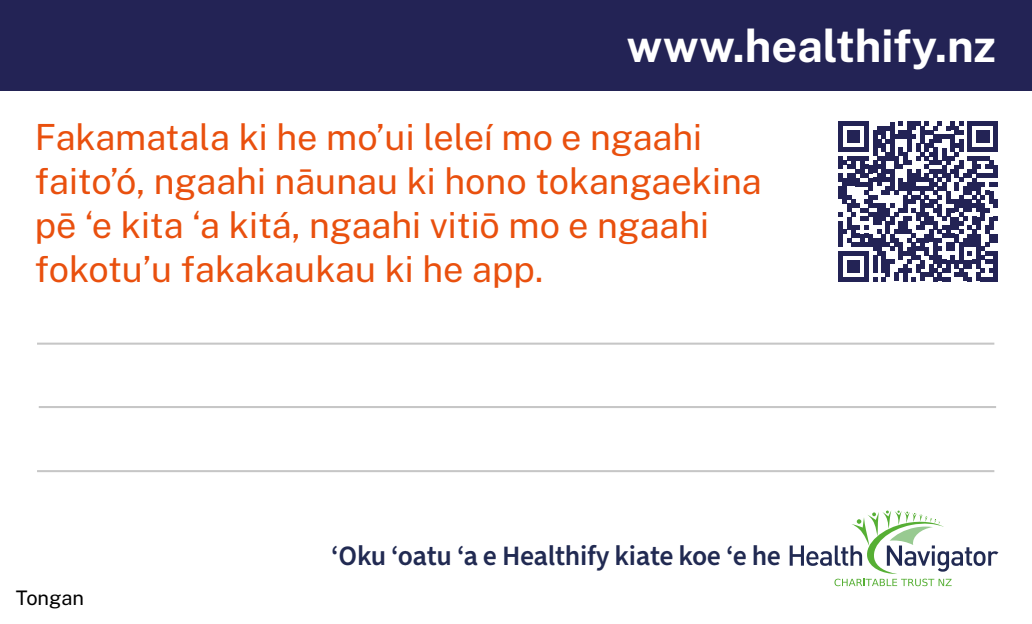
<style>
.page{position:relative;width:1032px;height:624px;background:#fff}
.page>*{position:absolute;margin:0;border:0;box-sizing:border-box;transform-origin:0 0}
.t1{font:700 44.8px "Public Sans";color:#fff}
.t2{font:36px/44px "Public Sans";color:#e9500e}
.t3{font:600 28px "Source Sans Pro";letter-spacing:-.01em;color:#212a52}
.t4{font:20px "Public Sans";color:#000}
</style>
<div class="page">
<div style="left:0;top:0;width:1032px;height:90px;background:#232355"></div>
<hr style="left:37px;top:342px;width:957px;height:2px;background:#c6c6c6">
<hr style="left:37px;top:470px;width:957px;height:2px;background:#c6c6c6">
<hr style="left:39px;top:406px;width:957px;height:2px;background:#c6c6c6">
<svg style="left:790px;top:510px;width:208px;height:76px"></svg>
<svg style="left:838px;top:122px;width:160px;height:159px"></svg>
<div style="left:993px;top:234px;width:5px;height:8px;background:#232355"></div>
<div style="left:993px;top:251px;width:5px;height:30px;background:#232355"></div>
<p class="t1" style="left:627px;top:16px;width:371px">www.healthify.nz</p>
<p class="t2" style="left:35px;top:113px;width:729px">Fakamatala ki he mo’ui leleí mo e ngaahi faito’ó, ngaahi nāunau ki hono tokangaekina pē ‘e kita ‘a kitá, ngaahi vitiō mo e ngaahi fokotu’u fakakaukau ki he app.</p>
<p class="t4" style="left:16px;top:585px;width:70px">Tongan</p>
<p class="t3" style="left:331px;top:537px;width:451px">‘Oku ‘oatu ‘a e Healthify kiate koe ‘e he</p>
</div>
